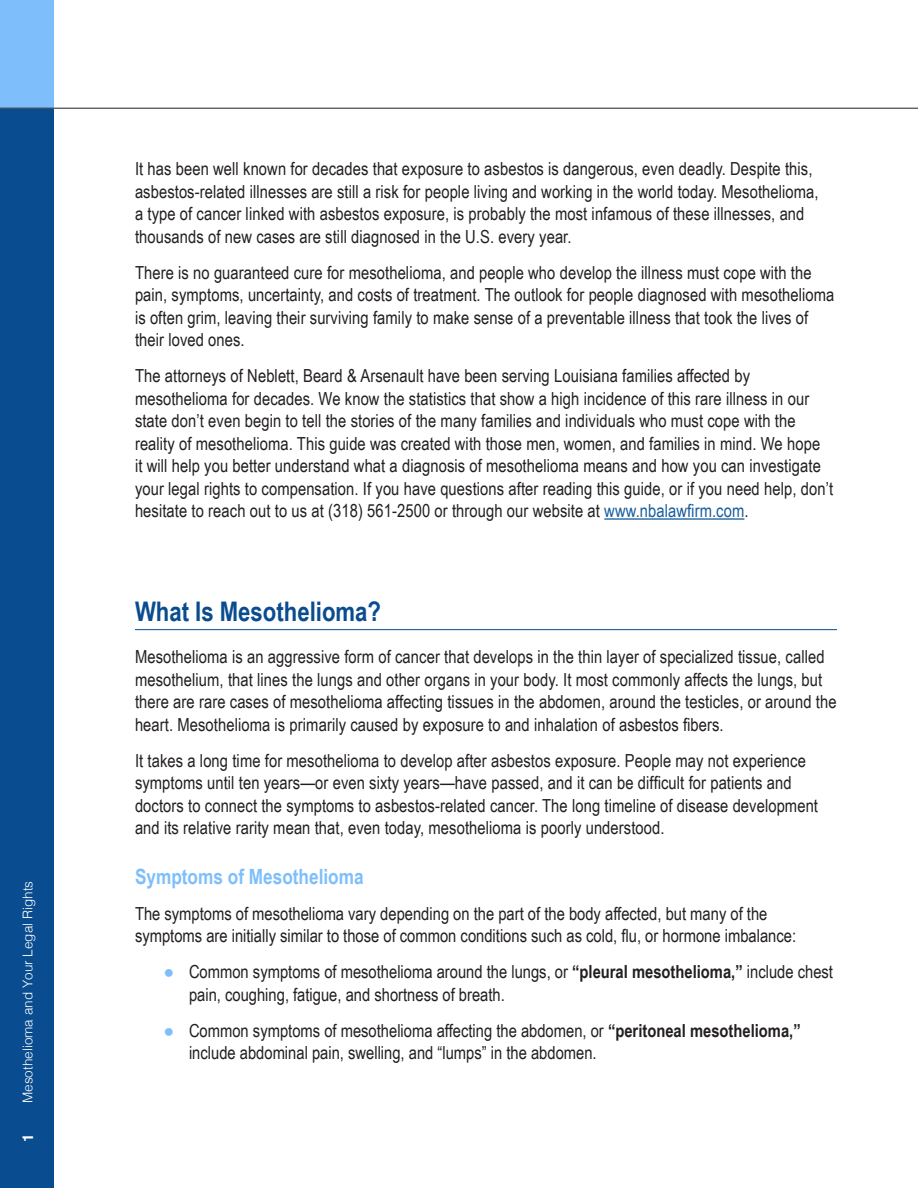
<style>
.page{position:relative;width:918px;height:1188px;background:#fff}
.page>*{position:absolute;margin:0;border:0;box-sizing:border-box;transform-origin:0 0}
.Main_Text{font:700 27px "Arial Narrow";color:#094c8f}
.Main_Text-2{font:700 21px "Arial Narrow";color:#7ebffb}
.Main_Text-3{font:18px/22.5px "Arial Narrow";letter-spacing:.005em;color:#231f20}
.t1{font:700 15px "Helvetica";color:#fff}
.t2{font:300 13.5px "Helvetica";color:#fff}
.s1{color:#175d9e}
.s2{color:#7ebffb}
.s3{font-weight:700}
</style>
<div class="page">
<div style="left:0;top:108px;width:54px;height:1080px;background:#094c8f"></div>
<div style="left:0;top:0;width:54px;height:108px;background:#7ebffb"></div>
<hr style="left:0;top:108px;width:918px;height:1px;background:#231f20">
<hr style="left:604px;top:518px;width:140px;height:2px;background:#175d9e">
<hr style="left:135px;top:629px;width:702px;height:1px;background:#094c8f">
<p class="t2" style="left:16px;top:1103px;width:224px;rotate:-90deg">Mesothelioma and Your Legal Rights</p>
<p class="t1" style="left:16px;top:1142px;width:10px;rotate:-90deg">1</p>
<p class="Main_Text-3" style="left:135px;top:157px;width:685px">It has been well known for decades that exposure to asbestos is dangerous, even deadly. Despite this, asbestos-related illnesses are still a risk for people living and working in the world today. Mesothelioma, a type of cancer linked with asbestos exposure, is probably the most infamous of these illnesses, and thousands of new cases are still diagnosed in the U.S. every year.</p>
<p class="Main_Text-3" style="left:135px;top:260px;width:701px">There is no guaranteed cure for mesothelioma, and people who develop the illness must cope with the pain, symptoms, uncertainty, and costs of treatment. The outlook for people diagnosed with mesothelioma is often grim, leaving their surviving family to make sense of a preventable illness that took the lives of their loved ones.</p>
<p class="Main_Text-3" style="left:135px;top:364px;width:700px">The attorneys of Neblett, Beard &amp; Arsenault have been serving Louisiana families affected by mesothelioma for decades. We know the statistics that show a high incidence of this rare illness in our state don’t even begin to tell the stories of the many families and individuals who must cope with the reality of mesothelioma. This guide was created with those men, women, and families in mind. We hope<br>it will help you better understand what a diagnosis of mesothelioma means and how you can investigate your legal rights to compensation. If you have questions after reading this guide, or if you need help, don’t hesitate to reach out to us at (318) 561-2500 or through our website at <span class="s1">www.nbalawfirm.com</span>.</p>
<p class="Main_Text" style="left:135px;top:591px;width:248px">What Is Mesothelioma?</p>
<p class="Main_Text-3" style="left:135px;top:645px;width:703px">Mesothelioma is an aggressive form of cancer that develops in the thin layer of specialized tissue, called mesothelium, that lines the lungs and other organs in your body. It most commonly affects the lungs, but there are rare cases of mesothelioma affecting tissues in the abdomen, around the testicles, or around the heart. Mesothelioma is primarily caused by exposure to and inhalation of asbestos fibers.</p>
<p class="Main_Text-3" style="left:135px;top:749px;width:685px">It takes a long time for mesothelioma to develop after asbestos exposure. People may not experience symptoms until ten years—or even sixty years—have passed, and it can be difficult for patients and doctors to connect the symptoms to asbestos-related cancer. The long timeline of disease development and its relative rarity mean that, even today, mesothelioma is poorly understood.</p>
<p class="Main_Text-2" style="left:135px;top:861px;width:230px">Symptoms of Mesothelioma</p>
<p class="Main_Text-3" style="left:135px;top:902px;width:663px">The symptoms of mesothelioma vary depending on the part of the body affected, but many of the symptoms are initially similar to those of common conditions such as cold, flu, or hormone imbalance:</p>
<p class="Main_Text-3" style="left:189px;top:960px;width:646px;text-indent:-26px"><span class="s2">●</span> Common symptoms of mesothelioma around the lungs, or <span class="s3">“pleural mesothelioma,”</span> include chest pain, coughing, fatigue, and shortness of breath.</p>
<p class="Main_Text-3" style="left:189px;top:1019px;width:613px;text-indent:-26px"><span class="s2">●</span> Common symptoms of mesothelioma affecting the abdomen, or <span class="s3">“peritoneal mesothelioma,” </span>include abdominal pain, swelling, and “lumps” in the abdomen.</p>
</div>
